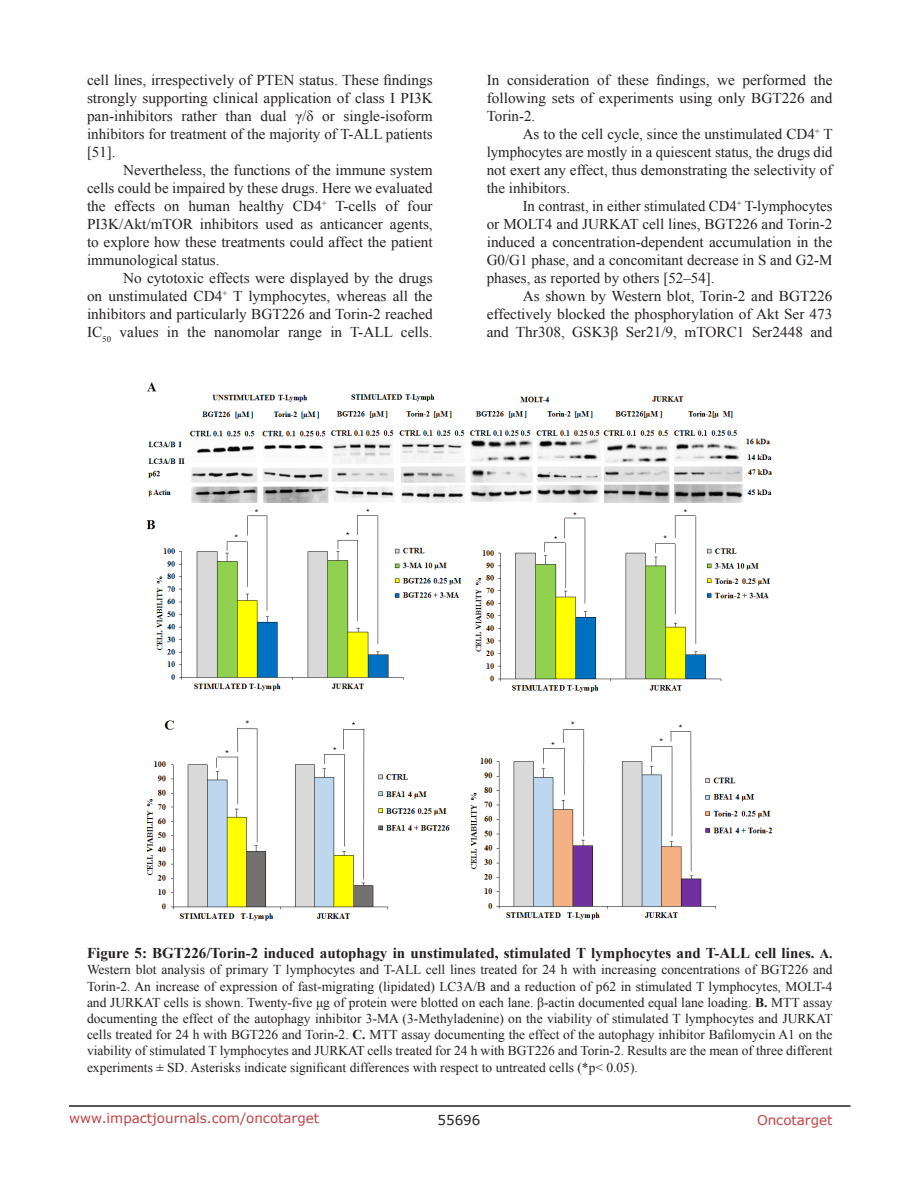
<style>
.page{position:relative;width:918px;height:1188px;background:#fff}
.page>*{position:absolute;margin:0;border:0;box-sizing:border-box;transform-origin:0 0}
.BodyText{font:15px/18px "Times New Roman";color:#231f20;text-align:justify}
.figuretext{font:700 15px "Times New Roman";color:#231f20}
.figuretext-2{font:13.5px/16.2px "Times New Roman";color:#231f20;text-align:justify}
.t1{font:13.5px "Verdana";color:#c24141}
.t2{font:13.5px "Verdana";color:#231f20}
.s1{font-size:13.5px}
.s2{font-weight:700}
</style>
<div class="page">
<hr style="left:69px;top:1105px;width:781px;height:2px;background:#231f20">
<img style="left:146px;top:382px;width:626px;height:310px">
<img style="left:146px;top:720px;width:627px;height:201px">
<p class="BodyText" style="left:87px;top:71px;width:347px">cell lines, irrespectively of PTEN status. These findings strongly supporting clinical application of class I PI3K pan-inhibitors rather than dual γ/δ or single-isoform inhibitors for treatment of the majority of T-ALL patients [51].</p>
<p class="BodyText" style="left:87px;top:161px;width:347px;text-indent:36px">Nevertheless, the functions of the immune system cells could be impaired by these drugs. Here we evaluated the effects on human healthy CD4<sup>+</sup> T-cells of four PI3K/Akt/mTOR inhibitors used as anticancer agents, to explore how these treatments could affect the patient immunological status.</p>
<p class="BodyText" style="left:87px;top:269px;width:347px;text-indent:36px">No cytotoxic effects were displayed by the drugs on unstimulated CD4<sup>+</sup> T lymphocytes, whereas all the inhibitors and particularly BGT226 and Torin-2 reached IC<sub>50</sub> values in the nanomolar range in T-ALL cells.</p>
<p class="BodyText" style="left:487px;top:71px;width:347px">In consideration of these findings, we performed the following sets of experiments using only BGT226 and Torin-2.</p>
<p class="BodyText" style="left:487px;top:125px;width:348px;text-indent:36px">As to the cell cycle, since the unstimulated CD4<sup>+</sup> T lymphocytes are mostly in a quiescent status, the drugs did not exert any effect, thus demonstrating the selectivity of the inhibitors.</p>
<p class="BodyText" style="left:487px;top:197px;width:347px;text-indent:36px">In contrast, in either stimulated CD4<sup>+</sup> T-lymphocytes or MOLT4 and JURKAT cell lines, BGT226 and Torin-2 induced a concentration-dependent accumulation in the G0/G1 phase, and a concomitant decrease in S and G2-M phases, as reported by others [52–54].</p>
<p class="BodyText" style="left:487px;top:287px;width:347px;text-indent:36px">As shown by Western blot, Torin-2 and BGT226 effectively blocked the phosphorylation of Akt Ser 473 and Thr308, GSK3β Ser21/9, mTORC1 Ser2448 and</p>
<p class="figuretext" style="left:87px;top:943px;width:747px">Figure 5: BGT226/Torin-2 induced autophagy in unstimulated, stimulated T lymphocytes and T-ALL cell lines. <span class="s1">A.</span></p>
<p class="figuretext-2" style="left:87px;top:962px;width:747px">Western blot analysis of primary T lymphocytes and T-ALL cell lines treated for 24 h with increasing concentrations of BGT226 and Torin-2. An increase of expression of fast-migrating (lipidated) LC3A/B and a reduction of p62 in stimulated T lymphocytes, MOLT-4 and JURKAT cells is shown. Twenty-five μg of protein were blotted on each lane. β-actin documented equal lane loading. <span class="s2">B.</span> MTT assay documenting the effect of the autophagy inhibitor 3-MA (3-Methyladenine) on the viability of stimulated T lymphocytes and JURKAT cells treated for 24 h with BGT226 and Torin-2. <span class="s2">C.</span> MTT assay documenting the effect of the autophagy inhibitor Bafilomycin A1 on the viability of stimulated T lymphocytes and JURKAT cells treated for 24 h with BGT226 and Torin-2. Results are the mean of three different experiments ± SD. Asterisks indicate significant differences with respect to untreated cells (*p&lt; 0.05).</p>
<p class="t1" style="left:69px;top:1109px;width:252px">www.impactjournals.com/oncotarget</p>
<p class="t2" style="left:438px;top:1111px;width:44px">55696</p>
<p class="t1" style="left:757px;top:1111px;width:77px">Oncotarget</p>
</div>
